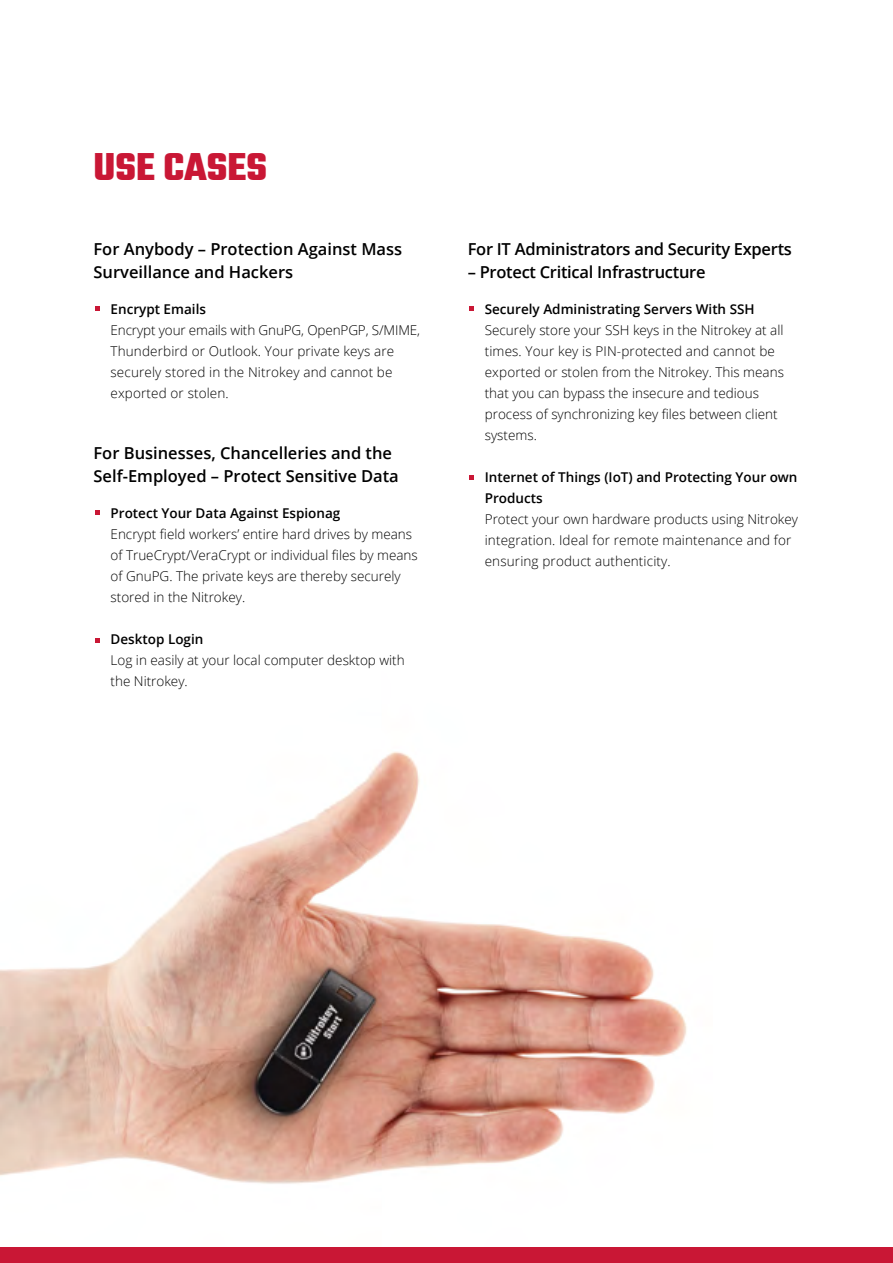
<style>
.page{position:relative;width:893px;height:1263px;background:#fff}
.page>*{position:absolute;margin:0;border:0;box-sizing:border-box;transform-origin:0 0}
.t1{font:700 42px "Teko";color:#c91735}
.t2{font:600 16.5px/22.5px "Open Sans";color:#000}
.t3{font:300 13.5px/21px "Open Sans";color:#000}
.t4{font:600 13.5px/21px "Open Sans";color:#000}
</style>
<div class="page">
<img style="left:0;top:642px;width:713px;height:606px">
<div style="left:0;top:1248px;width:893px;height:15px;background:#c91735"></div>
<svg style="left:95px;top:307px;width:4px;height:4px"></svg>
<svg style="left:95px;top:510px;width:4px;height:4px"></svg>
<svg style="left:95px;top:638px;width:4px;height:4px"></svg>
<svg style="left:469px;top:307px;width:5px;height:4px"></svg>
<svg style="left:469px;top:476px;width:5px;height:4px"></svg>
<h1 class="t1" style="left:94px;top:140px;width:175px">USE CASES</h1>
<p class="t2" style="left:94px;top:238px;width:310px">For Anybody – Protection Against Mass<br>Surveillance and Hackers</p>
<p class="t4" style="left:111px;top:298px;width:97px">Encrypt Emails</p>
<p class="t3" style="left:111px;top:319px;width:311px">Encrypt your emails with GnuPG, OpenPGP, S/MIME, Thunderbird or Outlook. Your private keys are securely stored in the Nitrokey and cannot be exported or stolen.</p>
<p class="t2" style="left:94px;top:442px;width:307px">For Businesses, Chancelleries and the<br>Self-Employed – Protect Sensitive Data</p>
<p class="t4" style="left:111px;top:502px;width:231px">Protect Your Data Against Espionag</p>
<p class="t3" style="left:111px;top:523px;width:309px">Encrypt field workers’ entire hard drives by means of TrueCrypt/VeraCrypt or individual files by means of GnuPG. The private keys are thereby securely stored in the Nitrokey.</p>
<p class="t4" style="left:111px;top:628px;width:94px">Desktop Login</p>
<p class="t3" style="left:111px;top:649px;width:296px">Log in easily at your local computer desktop with the Nitrokey.</p>
<p class="t2" style="left:468px;top:238px;width:326px">For IT Administrators and Security Experts</p>
<p class="t2" style="left:468px;top:260px;width:239px">– Protect Critical Infrastructure</p>
<p class="t4" style="left:485px;top:298px;width:271px">Securely Administrating Servers With SSH</p>
<p class="t3" style="left:485px;top:319px;width:301px">Securely store your SSH keys in the Nitrokey at all times. Your key is PIN-protected and cannot be exported or stolen from the Nitrokey. This means that you can bypass the insecure and tedious process of synchronizing key files between client systems.</p>
<p class="t4" style="left:485px;top:466px;width:314px">Internet of Things (IoT) and Protecting Your own<br>Products</p>
<p class="t3" style="left:485px;top:508px;width:315px">Protect your own hardware products using Nitrokey integration. Ideal for remote maintenance and for ensuring product authenticity.</p>
</div>
